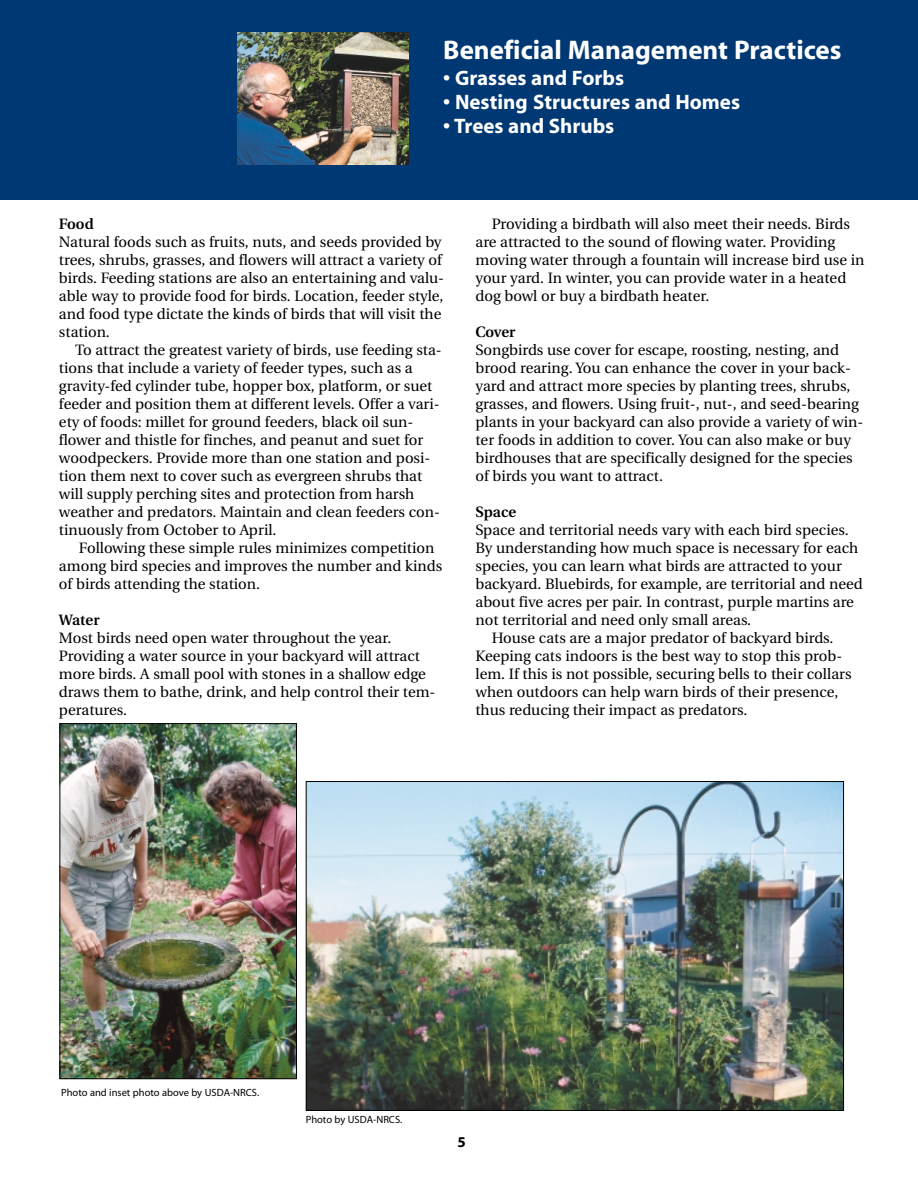
<style>
.page{position:relative;width:918px;height:1188px;background:#fff}
.page>*{position:absolute;margin:0;border:0;box-sizing:border-box;transform-origin:0 0}
.t1{font:700 27px "Myriad";color:#fff}
.t2{font:700 21px "Myriad";color:#fff}
.t3{font:15px/18px "Utopia";color:#000}
.t4{font:600 15px "Utopia";color:#000}
.t5{font:700 15px "Myriad";color:#000}
.t6{font:10.5px "Myriad";color:#000}
</style>
<div class="page">
<div style="left:0;top:0;width:918px;height:200px;background:#003874"></div>
<img style="left:238px;top:32px;width:171px;height:132px">
<img style="left:308px;top:783px;width:534px;height:326px">
<img style="left:62px;top:725px;width:233px;height:352px">
<div style="left:60px;top:723px;width:237px;height:356px;border:1px solid #000"></div>
<h1 class="t1" style="left:443px;top:40px;width:400px">Beneficial Management Practices</h1>
<h2 class="t2" style="left:443px;top:70px;width:182px">• Grasses and Forbs</h2>
<h2 class="t2" style="left:443px;top:94px;width:298px">• Nesting Structures and Homes</h2>
<h2 class="t2" style="left:443px;top:118px;width:173px">• Trees and Shrubs</h2>
<p class="t4" style="left:59px;top:217px;width:36px">Food</p>
<p class="t3" style="left:59px;top:234px;width:387px">Natural foods such as fruits, nuts, and seeds provided by trees, shrubs, grasses, and flowers will attract a variety of birds. Feeding stations are also an entertaining and valu&shy;able way to provide food for birds. Location, feeder style, and food type dictate the kinds of birds that will visit the station.</p>
<p class="t3" style="left:59px;top:342px;width:384px;text-indent:16px">To attract the greatest variety of birds, use feeding sta&shy;tions that include a variety of feeder types, such as a gravity-fed cylinder tube, hopper box, platform, or suet feeder and position them at different levels. Offer a vari&shy;ety of foods: millet for ground feeders, black oil sun&shy;flower and thistle for finches, and peanut and suet for woodpeckers. Provide more than one station and posi&shy;tion them next to cover such as evergreen shrubs that will supply perching sites and protection from harsh weather and predators. Maintain and clean feeders con&shy;tinuously from October to April.</p>
<p class="t3" style="left:59px;top:540px;width:385px;text-indent:20px">Following these simple rules minimizes competition among bird species and improves the number and kinds of birds attending the station.</p>
<p class="t4" style="left:59px;top:613px;width:42px">Water</p>
<p class="t3" style="left:59px;top:630px;width:378px">Most birds need open water throughout the year.<br>Providing a water source in your backyard will attract more birds. A small pool with stones in a shallow edge draws them to bathe, drink, and help control their tem&shy;peratures.</p>
<p class="t3" style="left:476px;top:216px;width:390px;text-indent:16px">Providing a birdbath will also meet their needs. Birds are attracted to the sound of flowing water. Providing moving water through a fountain will increase bird use in your yard. In winter, you can provide water in a heated dog bowl or buy a birdbath heater.</p>
<p class="t4" style="left:476px;top:325px;width:42px">Cover</p>
<p class="t3" style="left:476px;top:342px;width:389px">Songbirds use cover for escape, roosting, nesting, and brood rearing. You can enhance the cover in your back&shy;yard and attract more species by planting trees, shrubs, grasses, and flowers. Using fruit-, nut-, and seed-bearing plants in your backyard can also provide a variety of win&shy;ter foods in addition to cover. You can also make or buy birdhouses that are specifically designed for the species of birds you want to attract.</p>
<p class="t4" style="left:476px;top:505px;width:42px">Space</p>
<p class="t3" style="left:476px;top:522px;width:375px">Space and territorial needs vary with each bird species.</p>
<p class="t3" style="left:476px;top:540px;width:384px">By understanding how much space is necessary for each</p>
<p class="t3" style="left:476px;top:558px;width:368px">species, you can learn what birds are attracted to your</p>
<p class="t3" style="left:476px;top:576px;width:389px">backyard. Bluebirds, for example, are territorial and need</p>
<p class="t3" style="left:476px;top:594px;width:380px">about five acres per pair. In contrast, purple martins are</p>
<p class="t3" style="left:476px;top:612px;width:277px">not territorial and need only small areas.</p>
<p class="t3" style="left:492px;top:630px;width:343px">House cats are a major predator of backyard birds.</p>
<p class="t3" style="left:476px;top:648px;width:368px">Keeping cats indoors is the best way to stop this prob-</p>
<p class="t3" style="left:476px;top:666px;width:378px">lem. If this is not possible, securing bells to their collars</p>
<p class="t3" style="left:476px;top:684px;width:364px">when outdoors can help warn birds of their presence,</p>
<p class="t3" style="left:476px;top:702px;width:273px">thus reducing their impact as predators.</p>
<p class="t6" style="left:61px;top:1088px;width:200px">Photo and inset photo above by USDA-NRCS.</p>
<p class="t6" style="left:306px;top:1115px;width:98px">Photo by USDA-NRCS.</p>
<p class="t5" style="left:458px;top:1136px;width:10px">5</p>
</div>
